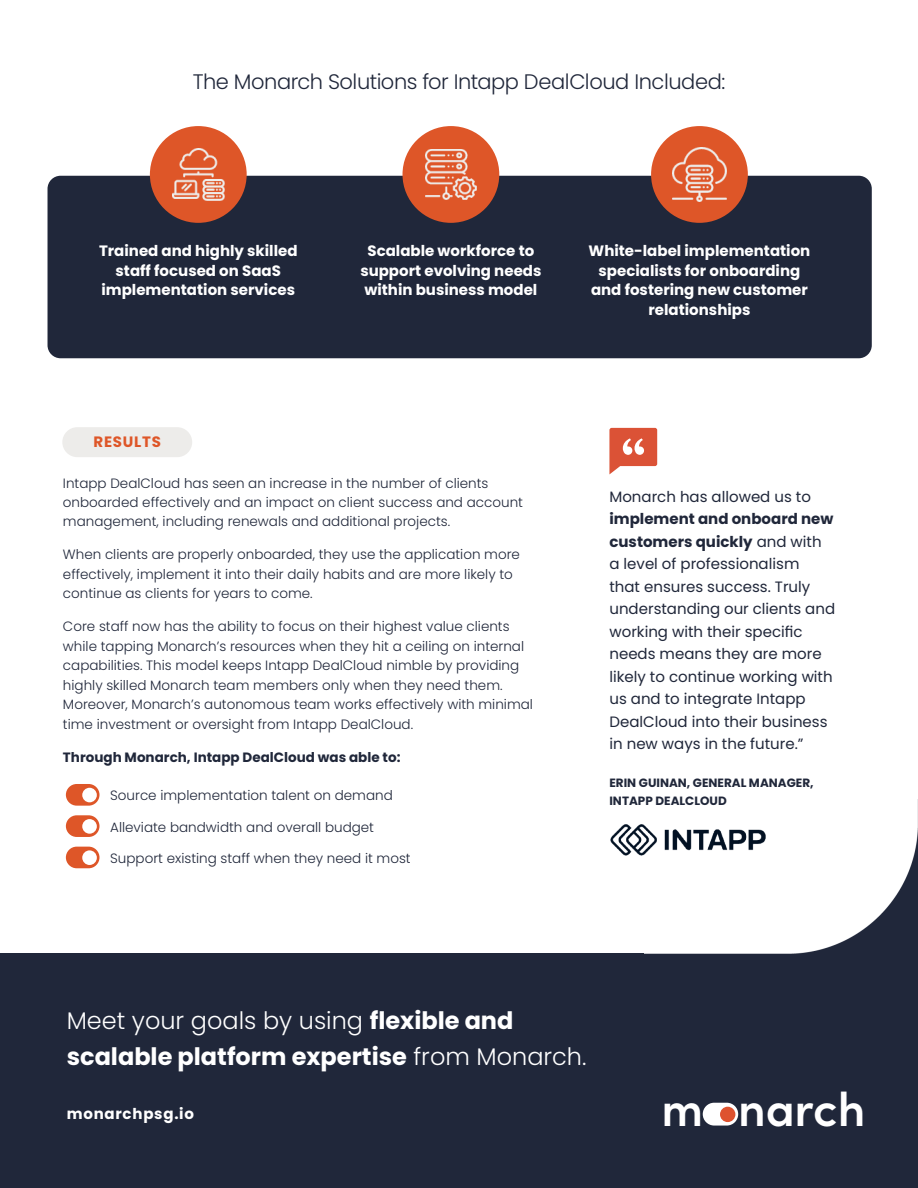
<style>
.page{position:relative;width:918px;height:1188px;background:#fff}
.page>*{position:absolute;margin:0;border:0;box-sizing:border-box;transform-origin:0 0}
.t1{font:600 47.7px "Sofia Pro";letter-spacing:-.005em;color:#fff}
.t2{font:700 24px/36px "Poppins";color:#fff}
.t3{font:300 21px "Poppins";letter-spacing:-.02em;color:#20273a}
.t4{font:15px/22.5px "Poppins";color:#20273a}
.t5{font:700 15px/19.5px "Poppins";color:#fff;text-align:center}
.t6{font:700 15px "Poppins";letter-spacing:.05em;color:#fff}
.t7{font:700 15px "Poppins";letter-spacing:.05em;color:#de5628}
.t8{font:300 13.5px/19.5px "Poppins";color:#20273a}
.t9{font:700 13.5px "Poppins";color:#20273a}
.t10{font:700 12px/18px "Poppins";color:#20273a}
.s1{font-weight:700}
.s2{font-weight:300}
</style>
<div class="page">
<div style="left:0;top:799px;width:918px;height:389px;background:#20273a"></div>
<img style="left:644px;top:799px;width:274px;height:155px">
<div style="left:0;top:711px;width:644px;height:242px;background:#fff"></div>
<div style="left:48px;top:176px;width:824px;height:182px;background:#20273a;border-radius:13px"></div>
<div style="left:150px;top:126px;width:97px;height:97px;background:#de5628;border-radius:50%"></div>
<img style="left:172px;top:148px;width:52px;height:53px">
<div style="left:403px;top:126px;width:96px;height:97px;background:#de5628;border-radius:50%"></div>
<img style="left:425px;top:149px;width:51px;height:51px">
<div style="left:651px;top:126px;width:97px;height:97px;background:#de5628;border-radius:50%"></div>
<img style="left:672px;top:147px;width:55px;height:55px">
<div style="left:703px;top:1103px;width:35px;height:23px;background:#fff;border-radius:11px"></div>
<div style="left:720px;top:1107px;width:15px;height:15px;background:#de522f;border-radius:50%"></div>
<svg style="left:609px;top:428px;width:48px;height:46px"></svg>
<img style="left:610px;top:824px;width:156px;height:32px">
<div style="left:62px;top:427px;width:130px;height:30px;background:#edecea;border-radius:15px"></div>
<svg style="left:66px;top:784px;width:34px;height:22px"></svg>
<svg style="left:66px;top:815px;width:34px;height:22px"></svg>
<svg style="left:66px;top:847px;width:34px;height:21px"></svg>
<h3 class="t3" style="left:193px;top:69px;width:534px">The Monarch Solutions for Intapp DealCloud Included:</h3>
<p class="t5" style="left:99px;top:241px;width:200px">Trained and highly skilled staff focused on SaaS implementation services</p>
<p class="t5" style="left:360px;top:241px;width:183px">Scalable workforce to support evolving needs within business model</p>
<p class="t5" style="left:589px;top:241px;width:223px">White-label implementation specialists for onboarding and fostering new customer relationships</p>
<p class="t7" style="left:94px;top:433px;width:69px">RESULTS</p>
<p class="t8" style="left:63px;top:473px;width:462px">Intapp DealCloud has seen an increase in the number of clients onboarded effectively and an impact on client success and account management, including renewals and additional projects.</p>
<p class="t8" style="left:63px;top:545px;width:459px">When clients are properly onboarded, they use the application more effectively, implement it into their daily habits and are more likely to continue as clients for years to come.</p>
<p class="t8" style="left:63px;top:617px;width:472px">Core staff now has the ability to focus on their highest value clients while tapping Monarch’s resources when they hit a ceiling on internal capabilities. This model keeps Intapp DealCloud nimble by providing highly skilled Monarch team members only when they need them.<br>Moreover, Monarch’s autonomous team works effectively with minimal time investment or oversight from Intapp DealCloud.</p>
<p class="t9" style="left:63px;top:749px;width:339px">Through Monarch, Intapp DealCloud was able to:</p>
<p class="t8" style="left:110px;top:786px;width:284px">Source implementation talent on demand</p>
<p class="t8" style="left:110px;top:817px;width:265px">Alleviate bandwidth and overall budget</p>
<p class="t8" style="left:110px;top:849px;width:302px">Support existing staff when they need it most</p>
<p class="t4" style="left:609px;top:485px;width:203px">Monarch has allowed us to</p>
<p class="t4" style="left:609px;top:508px;width:227px"><span class="s1">implement and onboard new customers quickly</span> and with a level of professionalism<br>that ensures success. Truly understanding our clients and working with their specific needs means they are more likely to continue working with us and to integrate Intapp<br>DealCloud into their business in new ways in the future.”</p>
<p class="t10" style="left:609px;top:774px;width:206px">ERIN GUINAN, GENERAL MANAGER,<br>INTAPP DEALCLOUD</p>
<h2 class="t2" style="left:67px;top:1002px;width:521px"><span class="s2">Meet your goals by using</span> flexible and scalable platform expertise <span class="s2">from Monarch.</span></h2>
<p class="t6" style="left:67px;top:1105px;width:129px">monarchpsg.io</p>
<h1 class="t1" style="left:662px;top:1073px;width:205px">m narch</h1>
</div>
